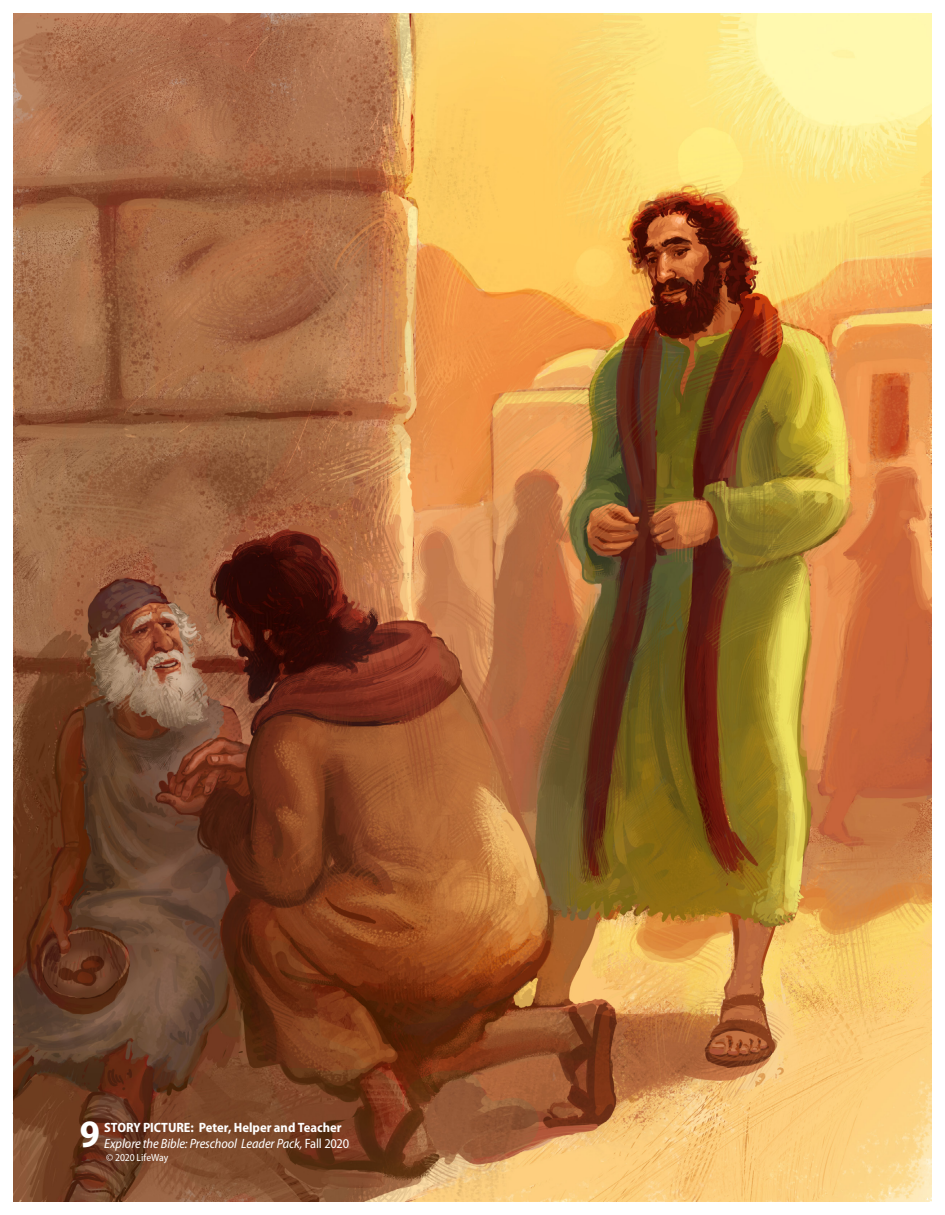
<style>
.page{position:relative;width:945px;height:1215px;background:#fff}
.page>*{position:absolute;margin:0;border:0;box-sizing:border-box;transform-origin:0 0}
.t1{font:700 semi-condensed 39px "Myriad Pro";color:#fff}
.t2{font:italic semi-condensed 13.5px/16.2px "Myriad Pro";letter-spacing:-.005em;color:#fff}
.t3{font:semi-condensed 10.5px "Myriad Pro";letter-spacing:-.005em;color:#fff}
.s1{font-weight:700;font-style:normal}
.s2{font-style:normal}
</style>
<div class="page">
<img style="left:14px;top:14px;width:918px;height:1187px">
<h1 class="t1" style="left:80px;top:1112px;width:22px">9</h1>
<p class="t2" style="left:104px;top:1120px;width:246px"><span class="s1">STORY PICTURE: Peter, Helper and Teacher<br></span>Explore the Bible: Preschool Leader Pack, <span class="s2">Fall 2020</span></p>
<p class="t3" style="left:106px;top:1152px;width:64px">© 2020 LifeWay</p>
</div>
